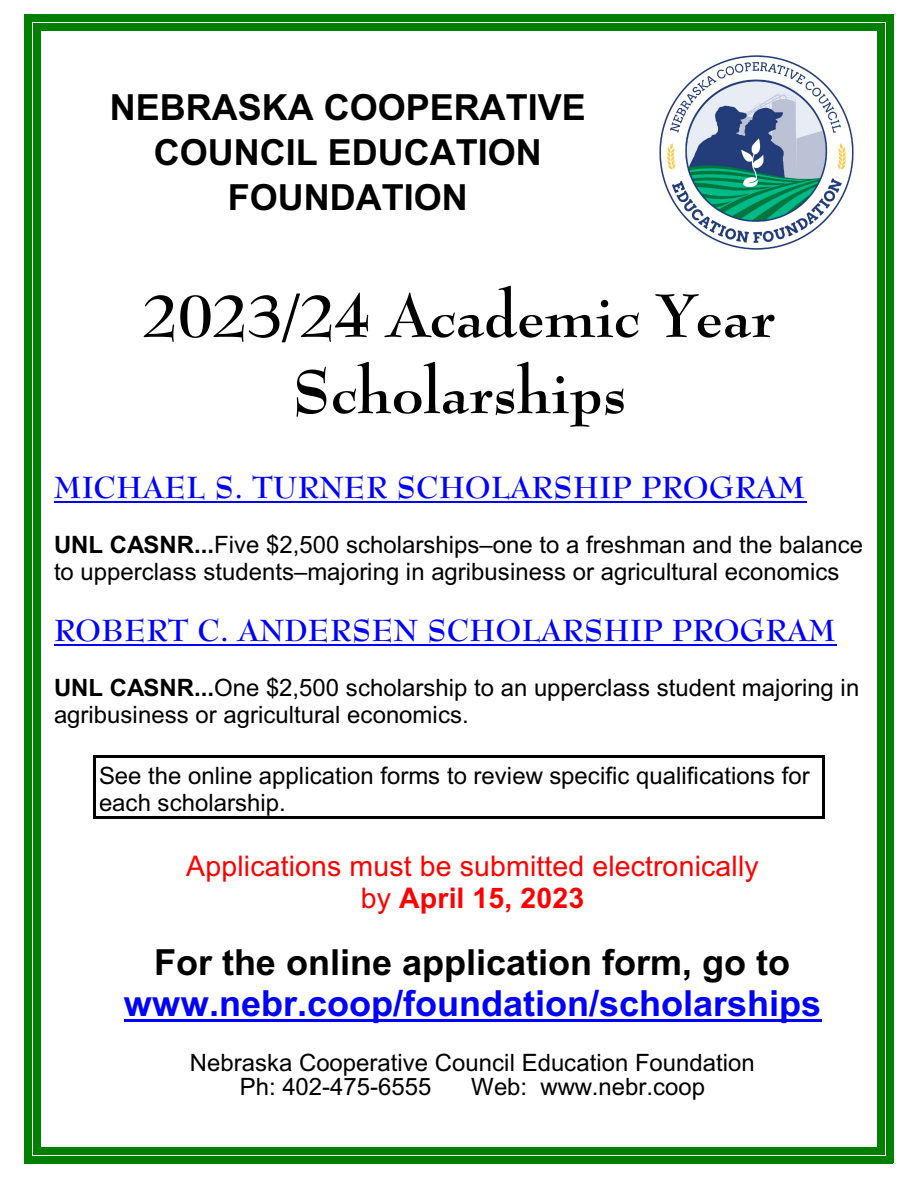
<style>
.page{position:relative;width:918px;height:1188px;background:#fff}
.page>*{position:absolute;margin:0;border:0;box-sizing:border-box;transform-origin:0 0}
.t1{font:700 60px/76.2px "Bernhard Modern BT";color:#000;text-align:center}
.t2{font:700 36px/45px "Arial";color:#000;text-align:center}
.t3{font:700 36px "Arial";color:#00f}
.t4{font:700 30px "Bernhard Modern BT";letter-spacing:.015em;color:#00f}
.t5{font:28.5px/32.7px "Arial";letter-spacing:.005em;color:#f00;text-align:center}
.t6{font:24px/27.2px "Arial";color:#000}
.s1{font-weight:700}
</style>
<div class="page">
<div style="left:33px;top:23px;width:7px;height:1132px;background:#008000"></div>
<div style="left:878px;top:23px;width:7px;height:1132px;background:#008000"></div>
<div style="left:33px;top:23px;width:852px;height:7px;background:#008000"></div>
<div style="left:33px;top:1148px;width:852px;height:7px;background:#008000"></div>
<div style="left:25px;top:14px;width:7px;height:1149px;background:#008000"></div>
<div style="left:886px;top:14px;width:7px;height:1149px;background:#008000"></div>
<div style="left:25px;top:14px;width:868px;height:7px;background:#008000"></div>
<div style="left:25px;top:1156px;width:868px;height:7px;background:#008000"></div>
<hr style="left:93px;top:755px;width:3px;height:64px;background:#000">
<hr style="left:822px;top:755px;width:3px;height:64px;background:#000">
<hr style="left:93px;top:755px;width:732px;height:3px;background:#000">
<hr style="left:93px;top:816px;width:732px;height:3px;background:#000">
<img style="left:659px;top:55px;width:195px;height:195px">
<hr style="left:54px;top:501px;width:752px;height:1px;background:#00f">
<hr style="left:54px;top:644px;width:782px;height:1px;background:#00f">
<hr style="left:124px;top:1020px;width:697px;height:2px;background:#00f">
<h2 class="t2" style="left:110px;top:88px;width:478px">NEBRASKA COOPERATIVE<br>COUNCIL EDUCATION<br>FOUNDATION</h2>
<h1 class="t1" style="left:143px;top:283px;width:633px">2023/24 Academic Year<br>Scholarships</h1>
<p class="t4" style="left:54px;top:475px;width:752px">MICHAEL S. TURNER SCHOLARSHIP PROGRAM</p>
<p class="t6" style="left:54px;top:533px;width:811px"><span class="s1">UNL CASNR...</span>Five $2,500 scholarships–one to a freshman and the balance to upperclass students–majoring in agribusiness or agricultural economics</p>
<p class="t4" style="left:54px;top:618px;width:783px">ROBERT C. ANDERSEN SCHOLARSHIP PROGRAM</p>
<p class="t6" style="left:54px;top:677px;width:807px"><span class="s1">UNL CASNR...</span>One $2,500 scholarship to an upperclass student majoring in agribusiness or agricultural economics.</p>
<p class="t6" style="left:99px;top:764px;width:712px">See the online application forms to review specific qualifications for each scholarship.</p>
<p class="t5" style="left:186px;top:852px;width:574px">Applications must be submitted electronically by <span class="s1">April 15, 2023</span></p>
<h2 class="t2" style="left:154px;top:944px;width:637px">For the online application form, go to</h2>
<h2 class="t3" style="left:124px;top:990px;width:699px">www.nebr.coop/foundation/scholarships</h2>
<p class="t6" style="left:240px;top:1053px;width:517px;line-height:24.2px;text-indent:-50px">Nebraska Cooperative Council Education Foundation<br>Ph: 402-475-6555</p>
<p class="t6" style="left:471px;top:1075px;width:235px">Web: www.nebr.coop</p>
</div>
